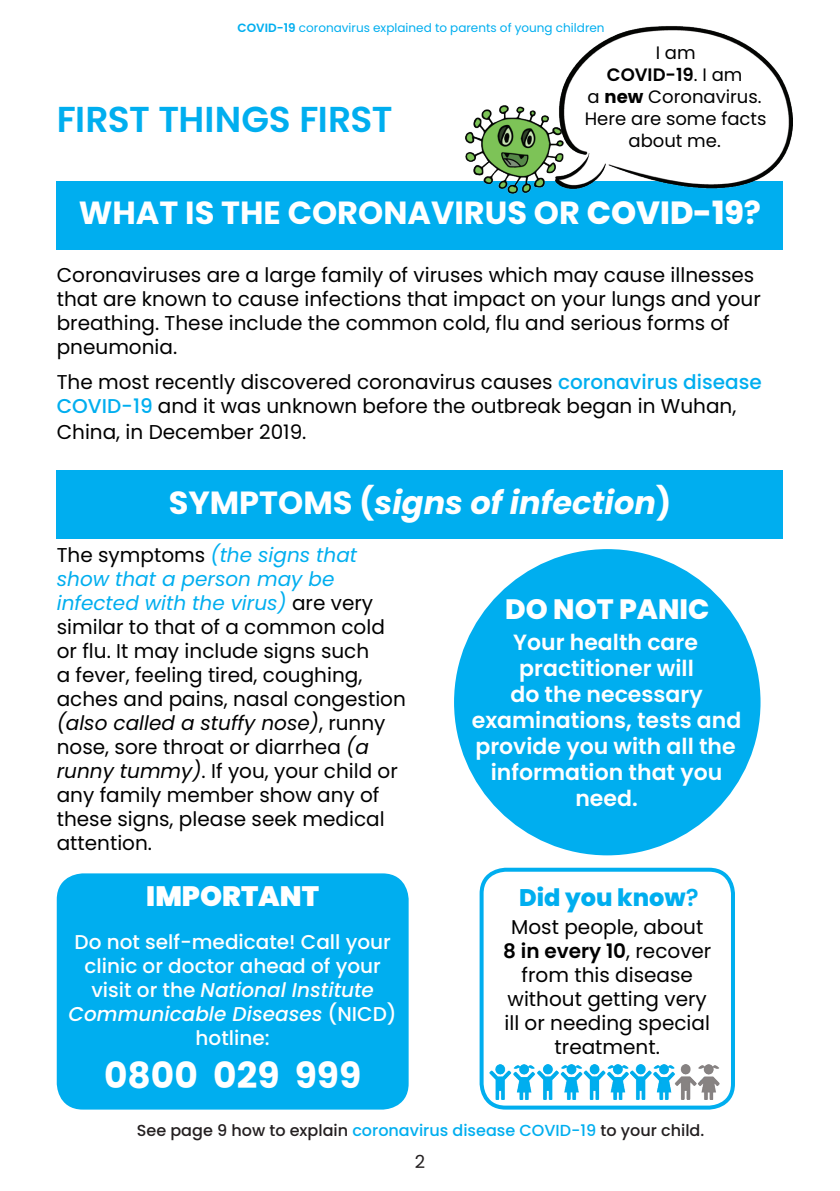
<style>
.page{position:relative;width:840px;height:1191px;background:#fff}
.page>*{position:absolute;margin:0;border:0;box-sizing:border-box;transform-origin:0 0}
.t1{font:600 36px "Poppins";letter-spacing:-.015em;color:#00aeef}
.t2{font:700 36px "Poppins";color:#fff}
.t3{font:700 32px "Poppins";color:#fff}
.t4{font:italic 700 32px "Poppins";color:#fff}
.t5{font:800 28px "Poppins";color:#fff}
.t6{font:900 28px "Poppins";color:#fff}
.t7{font:800 24px "Poppins";color:#00aeef}
.t8{font:600 22px/26px "Poppins";color:#fff;text-align:center}
.t9{font:20px/24px "Poppins";color:#000}
.t10{font:500 20px/24px "Poppins";color:#fff;text-align:center}
.t11{font:18px/22px "Poppins";color:#000;text-align:center}
.t12{font:18px "Poppins";color:#231f20}
.t13{font:500 16px "Poppins";color:#231f20}
.t14{font:12px "Poppins";color:#00aeef}
.s1{font-weight:600}
.s2{font-weight:700}
.s3{font-weight:800}
.s4{font-weight:500;color:#00aeef}
.s5{font-style:normal}
.s6{font-style:italic;color:#00aeef}
.s7{font-style:italic}
.s8{color:#00aeef}
</style>
<div class="page">
<div style="left:59px;top:875px;width:347px;height:232px;background:#00aeef;border-radius:24px"></div>
<div style="left:57px;top:873px;width:351px;height:236px;border:4px solid #00aeef;border-radius:24px"></div>
<div style="left:479px;top:867px;width:255px;height:242px;border:4px solid #00aeef;border-radius:24px"></div>
<div style="left:57px;top:181px;width:725px;height:68px;background:#00aeef"></div>
<div style="left:57px;top:471px;width:725px;height:68px;background:#00aeef"></div>
<div style="left:454px;top:549px;width:306px;height:306px;background:#00aeef;border-radius:50%"></div>
<img style="left:465px;top:105px;width:84px;height:89px">
<img style="left:549px;top:26px;width:242px;height:171px">
<img style="left:488px;top:1064px;width:232px;height:35px">
<p class="t14" style="left:237px;top:21px;width:368px"><span class="s1">COVID-19</span> coronavirus explained to parents of young children</p>
<h1 class="t1" style="left:57px;top:98px;width:337px">FIRST THINGS FIRST</h1>
<p class="t11" style="left:584px;top:42px;width:183px">I am<br><span class="s1">COVID-19</span>. I am<br>a <span class="s2">new</span> Coronavirus.<br>Here are some facts about me.</p>
<h2 class="t3" style="left:79px;top:195px;width:683px">WHAT IS THE CORONAVIRUS OR <span class="s3">COVID-19</span>?</h2>
<p class="t9" style="left:57px;top:263px;width:705px">Coronaviruses are a large family of viruses which may cause illnesses that are known to cause infections that impact on your lungs and your breathing. These include the common cold, flu and serious forms of pneumonia.</p>
<p class="t9" style="left:57px;top:370px;width:706px">The most recently discovered coronavirus causes <span class="s4">coronavirus disease<br>COVID-19</span> and it was unknown before the outbreak began in Wuhan,</p>
<p class="t9" style="left:57px;top:420px;width:251px">China, in December 2019.</p>
<h2 class="t4" style="left:169px;top:484px;width:504px"><span class="s5">SYMPTOMS (</span>signs of infection<span class="s5">)</span></h2>
<p class="t9" style="left:57px;top:543px;width:350px">The symptoms <span class="s6">(the signs that show that a person may be infected with the virus)</span> are very similar to that of a common cold or flu. It may include signs such<br>a fever, feeling tired, coughing, aches and pains, nasal congestion <span class="s7">(also called a stuffy nose)</span>, runny nose, sore throat or diarrhea <span class="s7">(a runny tummy)</span>. If you, your child or any family member show any of these signs, please seek medical attention.</p>
<h3 class="t6" style="left:146px;top:879px;width:174px">IMPORTANT</h3>
<p class="t10" style="left:69px;top:930px;width:329px">Do not self-medicate! Call your clinic or doctor ahead of your visit or the <span class="s7">National Institute<br>Communicable Diseases</span> (NICD) hotline:</p>
<h1 class="t2" style="left:104px;top:1054px;width:258px">0800 029 999</h1>
<h3 class="t5" style="left:505px;top:592px;width:205px">DO NOT PANIC</h3>
<p class="t8" style="left:471px;top:629px;width:271px">Your health care practitioner will<br>do the necessary examinations, tests and provide you with all the information that you need.</p>
<p class="t7" style="left:519px;top:883px;width:181px">Did you know<span class="s1">?</span></p>
<p class="t9" style="left:503px;top:915px;width:210px;text-align:center">Most people, about<br><span class="s1">8 in every 10</span>, recover from this disease without getting very ill or needing special treatment.</p>
<p class="t13" style="left:137px;top:1121px;width:568px">See page 9 how to explain <span class="s8">coronavirus disease COVID-19</span> to your child.</p>
<p class="t12" style="left:414px;top:1151px;width:12px">2</p>
</div>
